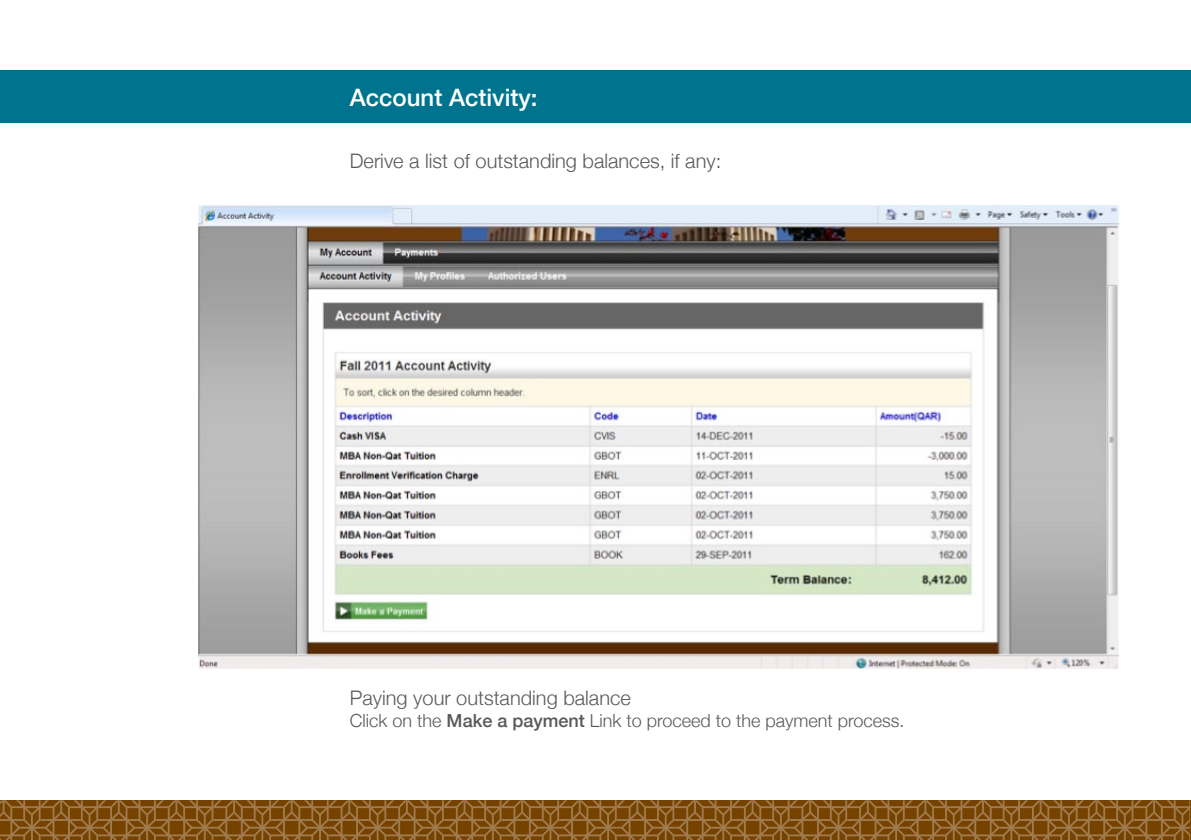
<style>
.page{position:relative;width:1191px;height:840px;background:#fff}
.page>*{position:absolute;margin:0;border:0;box-sizing:border-box;transform-origin:0 0}
.t1{font:500 24px "Helvetica Neue";color:#fff}
.t2{font:300 20px "Helvetica Neue";color:#58595b}
.t3{font:300 18px "Helvetica Neue";color:#58595b}
.s1{font-weight:500}
</style>
<div class="page">
<div style="left:0;top:71px;width:1191px;height:52px;background:#00748f"></div>
<svg style="left:0;top:800px;width:1191px;height:39px;background:#83561b"></svg>
<img style="left:198px;top:205px;width:921px;height:463px">
<p class="t1" style="left:350px;top:78px;width:189px">Account Activity:</p>
<p class="t2" style="left:350px;top:145px;width:373px">Derive a list of outstanding balances, if any:</p>
<p class="t2" style="left:350px;top:681px;width:282px">Paying your outstanding balance</p>
<p class="t3" style="left:350px;top:705px;width:556px">Click on the <span class="s1">Make a payment</span> Link to proceed to the payment process.</p>
</div>
